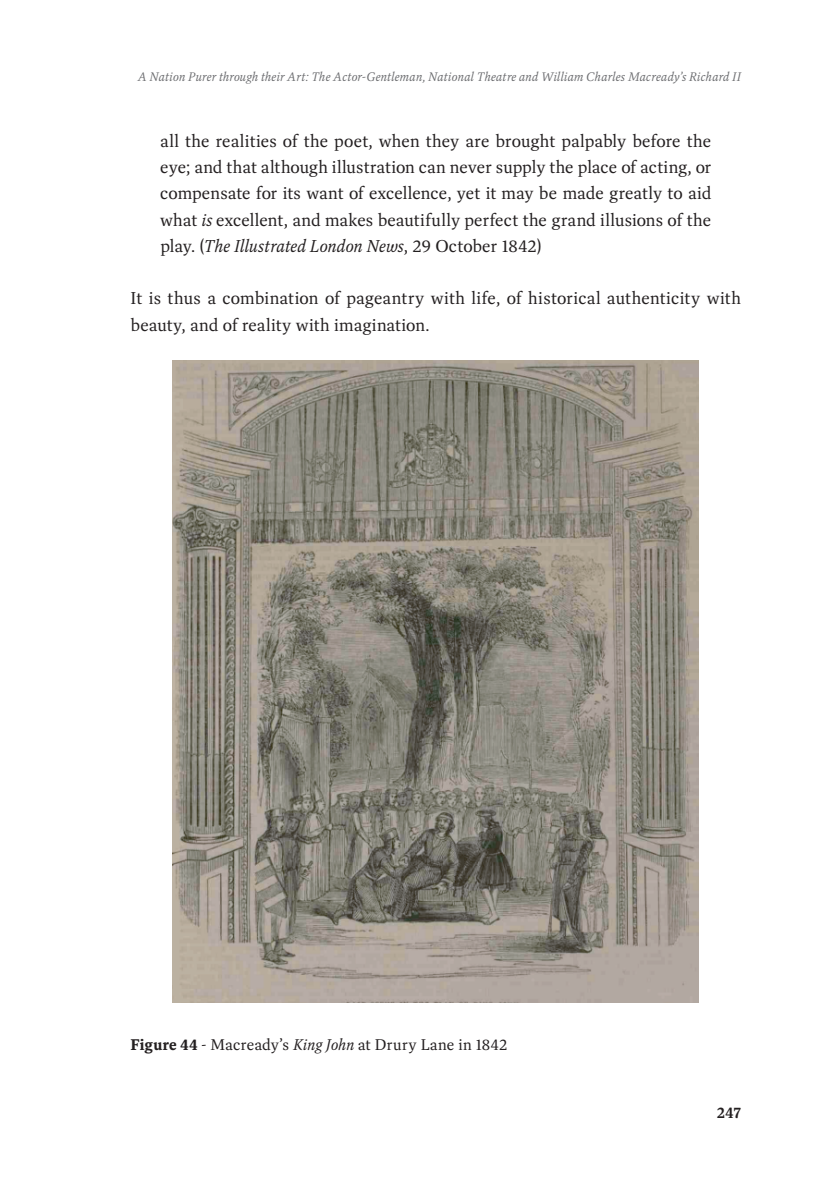
<style>
.page{position:relative;width:837px;height:1184px;background:#fff}
.page>*{position:absolute;margin:0;border:0;box-sizing:border-box;transform-origin:0 0}
.t1{font:17.5px/26.2px "Dashiell Text";letter-spacing:.005em;color:#231f20;text-align:justify}
.t2{font:15.75px "Dashiell Text";letter-spacing:.005em;color:#231f20}
.t3{font:600 15.75px "Dashiell Text";color:#231f20}
.t4{font:italic 12.6px "Dashiell Text";letter-spacing:.01em;color:#6c6d70}
.s1{font-style:italic}
.s2{font-weight:700}
</style>
<div class="page">
<img style="left:173px;top:360px;width:525px;height:642px">
<p class="t4" style="left:138px;top:68px;width:604px">A Nation Purer through their Art: The Actor-Gentleman, National Theatre and William Charles Macready’s Richard II</p>
<p class="t1" style="left:160px;top:128px;width:552px">all the realities of the poet, when they are brought palpably before the eye; and that although illustration can never supply the place of acting, or compensate for its want of excellence, yet it may be made greatly to aid what <span class="s1">is</span> excellent, and makes beautifully perfect the grand illusions of the play. (<span class="s1">The Illustrated London News</span>, 29 October 1842)</p>
<p class="t1" style="left:130px;top:285px;width:612px">It is thus a combination of pageantry with life, of historical authenticity with beauty, and of reality with imagination.</p>
<p class="t2" style="left:130px;top:1035px;width:378px"><span class="s2">Figure 44</span> - Macready’s <span class="s1">King John</span> at Drury Lane in 1842</p>
<p class="t3" style="left:716px;top:1102px;width:26px">247</p>
</div>
